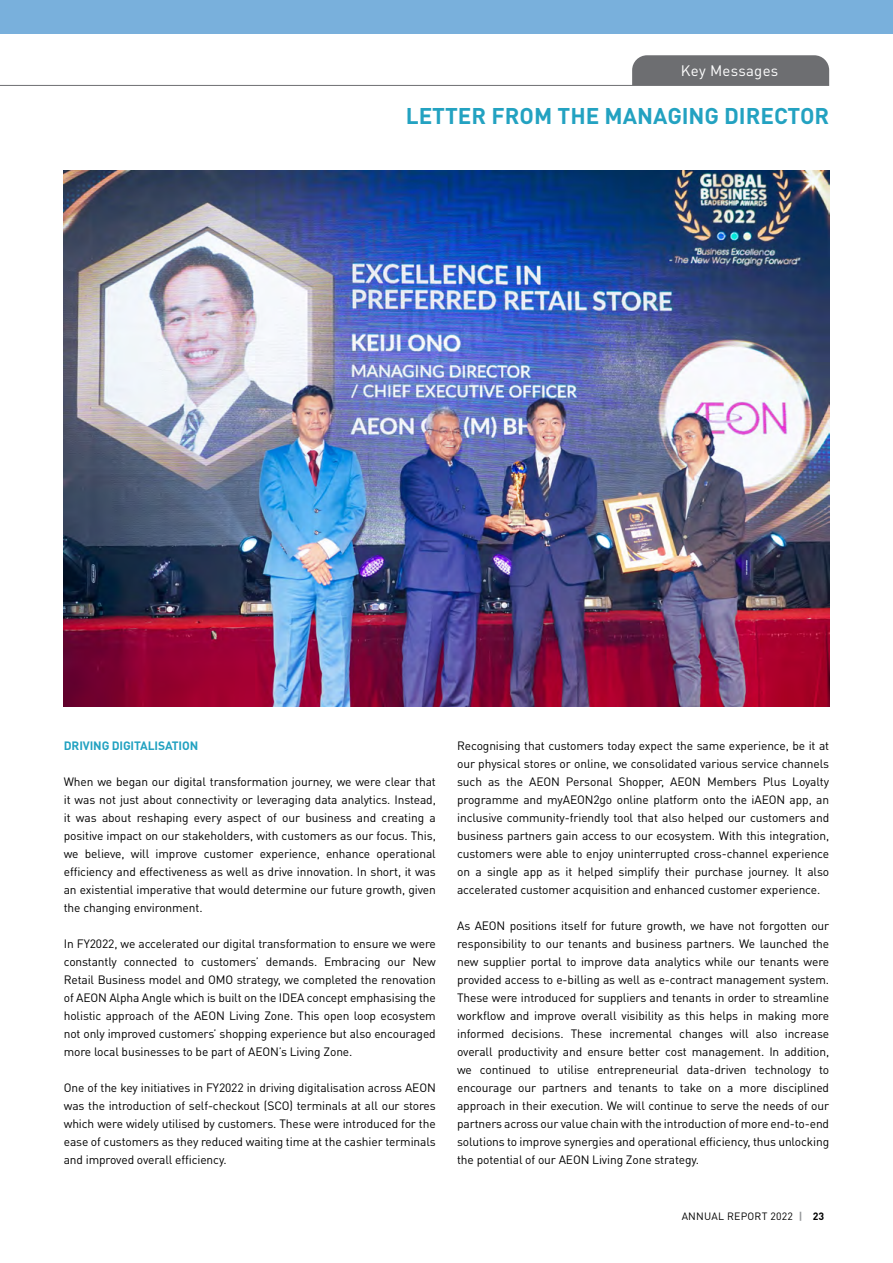
<style>
.page{position:relative;width:893px;height:1263px;background:#fff}
.page>*{position:absolute;margin:0;border:0;box-sizing:border-box;transform-origin:0 0}
.t1{font:700 22.5px "DIN Pro";color:#23a2c1}
.t2{font:15px "DIN Pro";letter-spacing:.02em;color:#fff}
.t3{font:12px/18px "DIN Pro";letter-spacing:-.01em;color:#000;text-align:justify}
.t4{font:700 12px "DIN Pro";letter-spacing:-.01em;color:#23a2c1}
.t5{font:10.5px "DIN Pro";letter-spacing:.02em;color:#000}
.s1{font-weight:700;color:#939598}
.s2{font-weight:700}
</style>
<div class="page">
<div style="left:632px;top:55px;width:197px;height:30px;background:#6d6e71"></div>
<hr style="left:0;top:0;width:2px;height:34px;background:#79b0dc">
<div style="left:2px;top:0;width:891px;height:34px;background:#79b0dc"></div>
<hr style="left:0;top:85px;width:829px;height:1px;background:#6d6e71">
<img style="left:64px;top:170px;width:765px;height:537px">
<p class="t2" style="left:681px;top:60px;width:99px">Key Messages</p>
<h1 class="t1" style="left:406px;top:100px;width:425px">LETTER FROM THE MANAGING DIRECTOR</h1>
<p class="t4" style="left:64px;top:738px;width:136px">DRIVING DIGITALISATION</p>
<p class="t3" style="left:64px;top:772px;width:374px">When we began our digital transformation journey, we were clear that it was not just about connectivity or leveraging data analytics. Instead, it was about reshaping every aspect of our business and creating a positive impact on our stakeholders, with customers as our focus. This, we believe, will improve customer experience, enhance operational efficiency and effectiveness as well as drive innovation. In short, it was an existential imperative that would determine our future growth, given the changing environment.</p>
<p class="t3" style="left:64px;top:934px;width:374px">In FY2022, we accelerated our digital transformation to ensure we were constantly connected to customers’ demands. Embracing our New Retail Business model and OMO strategy, we completed the renovation of AEON Alpha Angle which is built on the IDEA concept emphasising the holistic approach of the AEON Living Zone. This open loop ecosystem not only improved customers’ shopping experience but also encouraged more local businesses to be part of AEON’s Living Zone.</p>
<p class="t3" style="left:64px;top:1078px;width:374px">One of the key initiatives in FY2022 in driving digitalisation across AEON was the introduction of self-checkout (SCO) terminals at all our stores which were widely utilised by customers. These were introduced for the ease of customers as they reduced waiting time at the cashier terminals and improved overall efficiency.</p>
<p class="t3" style="left:457px;top:736px;width:374px">Recognising that customers today expect the same experience, be it at our physical stores or online, we consolidated various service channels such as the AEON Personal Shopper, AEON Members Plus Loyalty programme and myAEON2go online platform onto the iAEON app, an inclusive community-friendly tool that also helped our customers and business partners gain access to our ecosystem. With this integration, customers were able to enjoy uninterrupted cross-channel experience on a single app as it helped simplify their purchase journey. It also accelerated customer acquisition and enhanced customer experience.</p>
<p class="t3" style="left:457px;top:916px;width:374px">As AEON positions itself for future growth, we have not forgotten our responsibility to our tenants and business partners. We launched the new supplier portal to improve data analytics while our tenants were provided access to e-billing as well as e-contract management system.<br>These were introduced for suppliers and tenants in order to streamline workflow and improve overall visibility as this helps in making more informed decisions. These incremental changes will also increase overall productivity and ensure better cost management. In addition, we continued to utilise entrepreneurial data-driven technology to encourage our partners and tenants to take on a more disciplined approach in their execution. We will continue to serve the needs of our partners across our value chain with the introduction of more end-to-end solutions to improve synergies and operational efficiency, thus unlocking the potential of our AEON Living Zone strategy.</p>
<p class="t5" style="left:682px;top:1209px;width:144px">ANNUAL REPORT 2022 <span class="s1">|</span> <span class="s2">23</span></p>
</div>
